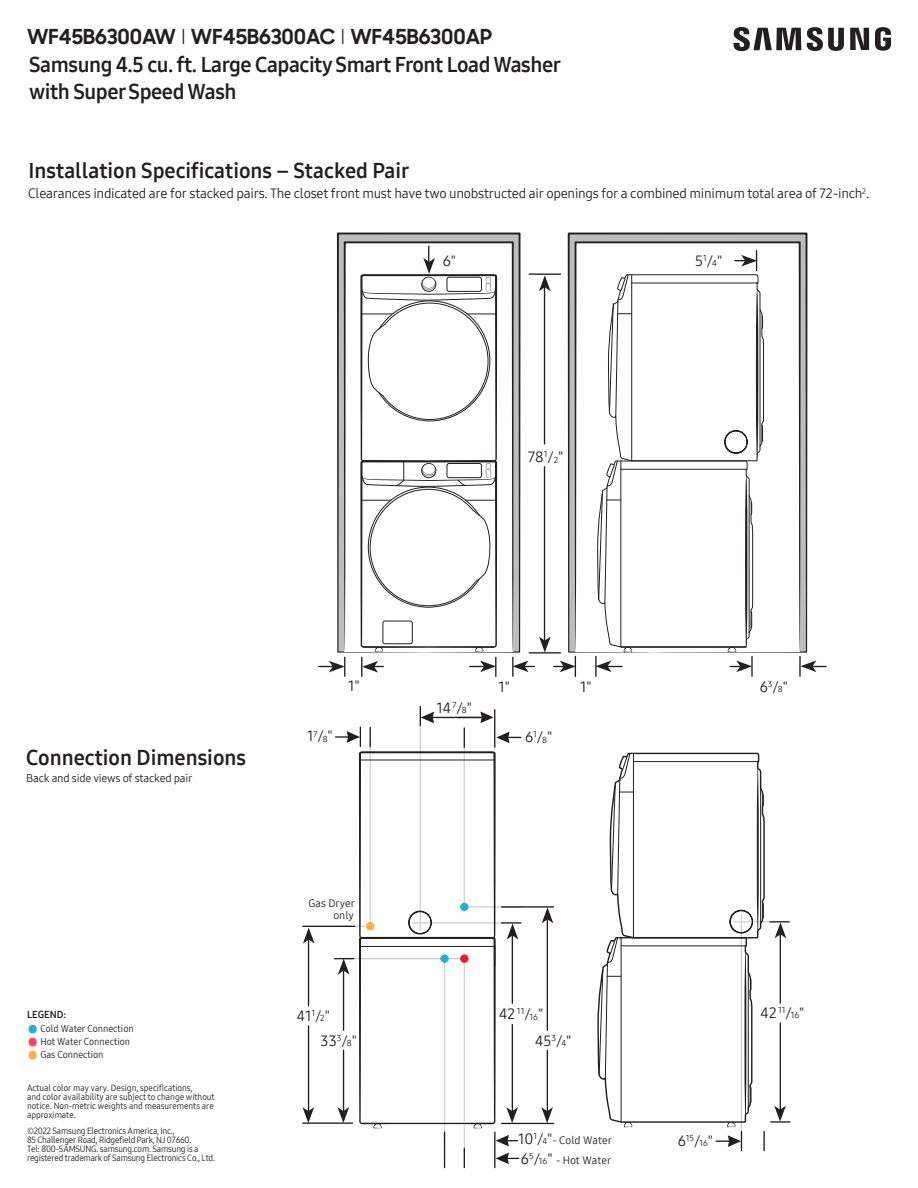
<style>
.page{position:relative;width:918px;height:1188px;background:#fff}
.page>*{position:absolute;margin:0;border:0;box-sizing:border-box;transform-origin:0 0}
.SubHD_-_Model_Def{font:21px/27px "Samsung One 700";letter-spacing:-.015em;color:#231f20}
.t1{font:700 21px "Samsung Sharp Sans";color:#231f20}
.t2{font:14.85px "Samsung One 400";color:#231f20}
.Feature_BCopy{font:13.5px "Samsung One 400";letter-spacing:-.02em;color:#231f20}
.Feature_BCopy-2{font:11.25px "Samsung One 400";letter-spacing:-.02em;color:#231f20}
.t3{font:10.8px/12.1px "Samsung One 400";color:#231f20;text-align:right}
.t4{font:9.9px "Samsung One 400 C";color:#231f20}
.t5{font:9.9px "Samsung One 700";color:#231f20}
.t6{font:9px/9px "Samsung One 400 C";letter-spacing:-.02em;color:#231f20}
.t7{font:9px/9px "Samsung One 400 C";color:#231f20}
.t8{font:8.7px "Samsung One 400";color:#231f20}
.s1{font-weight:400}
.s2{font-size:8.7px}
.s3{font-size:26.55px;color:#24aae1}
.s4{font-size:26.55px;color:#ef4860}
.s5{font-size:26.55px;color:#fbb03b}
.s6{font-size:14.85px}
</style>
<div class="page">
<svg style="left:734px;top:27px;width:157px;height:24px"></svg>
<svg style="left:337px;top:233px;width:184px;height:420px;background:#9c9c9e"></svg>
<svg style="left:344px;top:241px;width:170px;height:411px"></svg>
<svg style="left:568px;top:233px;width:239px;height:420px;background:#999a9c"></svg>
<svg style="left:575px;top:241px;width:226px;height:411px"></svg>
<hr style="left:595px;top:656px;width:2px;height:20px;background:#231f20">
<hr style="left:799px;top:656px;width:2px;height:20px;background:#231f20">
<hr style="left:751px;top:656px;width:2px;height:20px;background:#231f20">
<svg style="left:597px;top:251px;width:167px;height:402px"></svg>
<svg style="left:319px;top:657px;width:26px;height:19px"></svg>
<svg style="left:360px;top:246px;width:137px;height:430px"></svg>
<svg style="left:596px;top:660px;width:26px;height:12px"></svg>
<svg style="left:730px;top:661px;width:22px;height:11px"></svg>
<svg style="left:800px;top:660px;width:26px;height:12px"></svg>
<hr style="left:544px;top:280px;width:1px;height:165px;background:#231f20">
<hr style="left:529px;top:273px;width:32px;height:2px;background:#231f20">
<svg style="left:539px;top:275px;width:12px;height:16px"></svg>
<svg style="left:512px;top:637px;width:64px;height:39px"></svg>
<hr style="left:544px;top:466px;width:1px;height:179px;background:#231f20">
<hr style="left:444px;top:959px;width:1px;height:181px;background:#d1d3d4">
<hr style="left:464px;top:959px;width:1px;height:189px;background:#d1d3d4">
<hr style="left:303px;top:926px;width:52px;height:1px;background:#231f20">
<hr style="left:502px;top:1123px;width:52px;height:1px;background:#231f20">
<hr style="left:444px;top:1132px;width:1px;height:36px;background:#231f20">
<svg style="left:464px;top:1148px;width:1px;height:20px"></svg>
<hr style="left:494px;top:1132px;width:2px;height:36px;background:#231f20">
<svg style="left:496px;top:1153px;width:23px;height:11px"></svg>
<svg style="left:496px;top:1135px;width:21px;height:12px"></svg>
<hr style="left:502px;top:906px;width:52px;height:2px;background:#231f20">
<hr style="left:303px;top:1122px;width:50px;height:2px;background:#231f20">
<hr style="left:308px;top:933px;width:1px;height:73px;background:#231f20">
<svg style="left:303px;top:928px;width:12px;height:16px"></svg>
<hr style="left:308px;top:1026px;width:1px;height:92px;background:#231f20">
<svg style="left:303px;top:1107px;width:11px;height:16px"></svg>
<hr style="left:547px;top:913px;width:1px;height:117px;background:#231f20">
<svg style="left:542px;top:907px;width:11px;height:16px"></svg>
<hr style="left:547px;top:1050px;width:1px;height:68px;background:#231f20">
<svg style="left:541px;top:1107px;width:12px;height:16px"></svg>
<svg style="left:335px;top:706px;width:186px;height:422px"></svg>
<hr style="left:360px;top:760px;width:135px;height:1px;background:#231f20">
<svg style="left:597px;top:752px;width:193px;height:399px"></svg>
<p class="t1" style="left:27px;top:21px;width:467px">WF45B6300AW <span class="s1">I</span> WF45B6300AC <span class="s1">I</span> WF45B6300AP</p>
<p class="SubHD_-_Model_Def" style="left:29px;top:51px;width:534px">Samsung 4.5 cu. ft. Large Capacity Smart Front Load Washer with Super Speed Wash</p>
<p class="SubHD_-_Model_Def" style="left:29px;top:157px;width:382px">Installation Specifications – Stacked Pair</p>
<p class="Feature_BCopy" style="left:28px;top:185px;width:843px">Clearances indicated are for stacked pairs. The closet front must have two unobstructed air openings for a combined minimum total area of 72-inch<sup>2</sup>.</p>
<p class="t3" style="left:348px;top:191px;width:11px">3"</p>
<p class="t2" style="left:768px;top:188px;width:29px">5<sup>1</sup>/<span class="s2">4</span>"</p>
<p class="t2" style="left:516px;top:188px;width:15px">6"</p>
<p class="t3" style="left:427px;top:192px;width:11px">3"</p>
<p class="t2" style="left:847px;top:189px;width:29px">5<sup>1</sup>/<span class="s2">4</span>"</p>
<p class="t2" style="left:594px;top:189px;width:15px">6"</p>
<p class="t2" style="left:443px;top:251px;width:15px">6"</p>
<p class="t2" style="left:528px;top:447px;width:37px">78<sup>1</sup>/<span class="s2">2</span>"</p>
<p class="t2" style="left:695px;top:251px;width:29px">5<sup>1</sup>/<span class="s2">4</span>"</p>
<p class="SubHD_-_Model_Def" style="left:26px;top:744px;width:221px">Connection Dimensions</p>
<p class="Feature_BCopy-2" style="left:26px;top:770px;width:168px">Back and side views of stacked pair</p>
<p class="t5" style="left:27px;top:1008px;width:41px">LEGEND:</p>
<p class="t4" style="left:27px;top:1022px;width:108px"><span class="s3">•</span> Cold Water Connection</p>
<p class="t4" style="left:27px;top:1035px;width:105px"><span class="s4">•</span> Hot Water Connection</p>
<p class="t4" style="left:27px;top:1048px;width:78px"><span class="s5">•</span> Gas Connection</p>
<p class="t7" style="left:27px;top:1083px;width:189px">Actual color may vary. Design, specifications,<br>and color availability are subject to change without notice. Non-metric weights and measurements are approximate.</p>
<p class="t6" style="left:27px;top:1126px;width:190px">©2022 Samsung Electronics America, Inc.,<br>85 Challenger Road, Ridgefield Park, NJ 07660.<br>Tel: 800-SAMSUNG. samsung.com. Samsung is a registered trademark of Samsung Electronics Co., Ltd.</p>
<p class="t2" style="left:169px;top:1092px;width:38px">33<sup>3</sup>/<span class="s2">8</span>"</p>
<p class="t2" style="left:348px;top:676px;width:13px">1"</p>
<p class="t2" style="left:498px;top:677px;width:13px">1"</p>
<p class="t2" style="left:580px;top:677px;width:13px">1"</p>
<p class="t2" style="left:437px;top:698px;width:37px">14<sup>7</sup>/<span class="s2">8</span>"</p>
<p class="t2" style="left:307px;top:726px;width:27px">1<sup>7</sup>/<span class="s2">8</span>"</p>
<p class="t2" style="left:525px;top:727px;width:29px">6<sup>1</sup>/<span class="s2">8</span>"</p>
<p class="t3" style="left:308px;top:897px;width:48px">Gas Dryer only</p>
<p class="t2" style="left:297px;top:1005px;width:35px">41<sup>1</sup>/<span class="s2">2</span>"</p>
<p class="t2" style="left:499px;top:1004px;width:46px">42 <sup>11</sup>/<span class="s2">16</span>"</p>
<p class="t2" style="left:321px;top:1031px;width:38px">33<sup>3</sup>/<span class="s2">8</span>"</p>
<p class="t2" style="left:535px;top:1031px;width:38px">45<sup>3</sup>/<span class="s2">4</span>"</p>
<p class="t3" style="left:518px;top:1134px;width:95px"><span class="s6">10</span><sup>1</sup><span class="s6">/</span><span class="s2">4</span><span class="s6">"</span>- Cold Water</p>
<p class="t3" style="left:521px;top:1154px;width:92px"><span class="s6">6</span><sup>5</sup><span class="s6">/</span><span class="s2">16</span><span class="s6">"</span> - Hot Water</p>
<p class="t2" style="left:760px;top:676px;width:30px">6<sup>3</sup>/<span class="s2">8</span>"</p>
<p class="t8" style="left:678px;top:1135px;width:37px"><span class="s6">6</span>15<span class="s6">/</span>16<span class="s6">"</span></p>
<p class="t2" style="left:761px;top:1003px;width:45px">42 <sup>11</sup>/<span class="s2">16</span>"</p>
</div>
